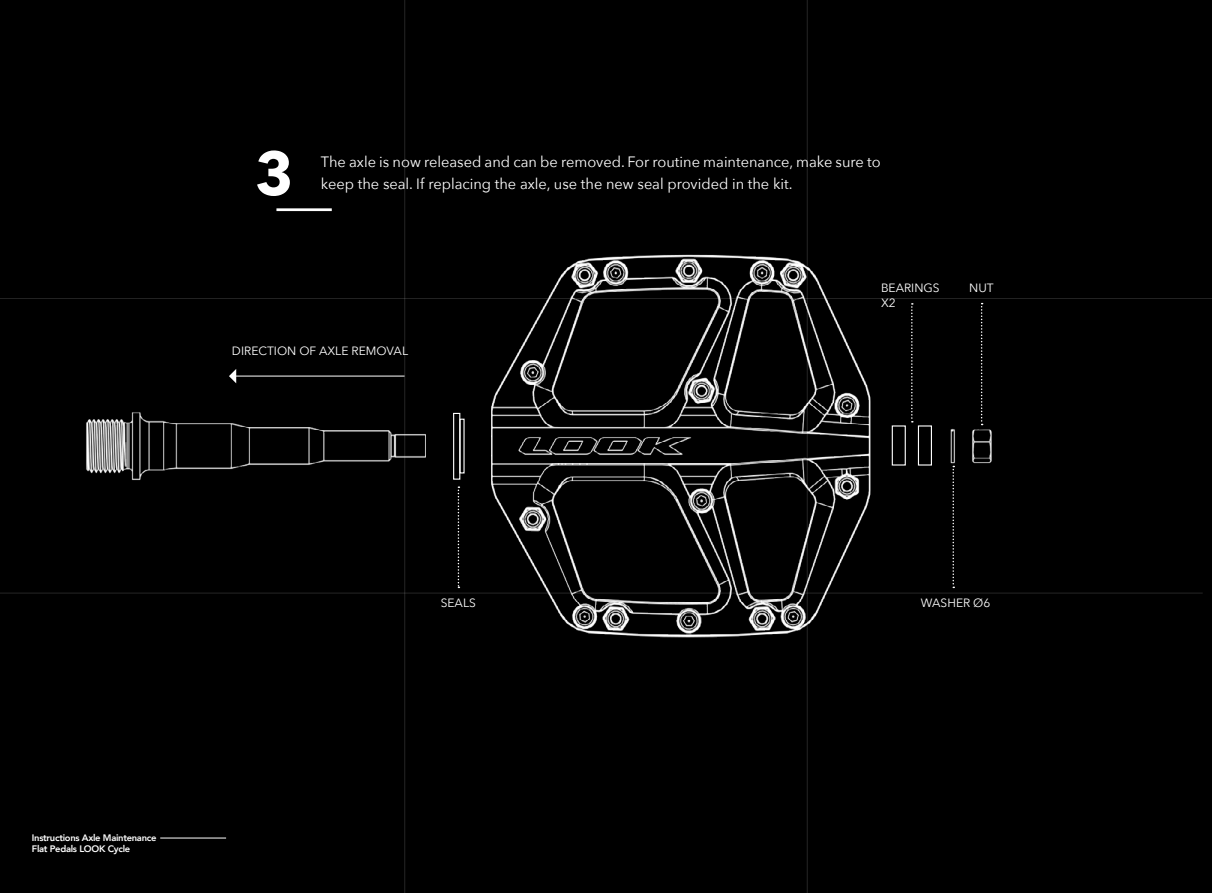
<style>
.page{position:relative;width:1212px;height:893px;background:#000}
.page>*{position:absolute;margin:0;border:0;box-sizing:border-box;transform-origin:0 0}
.t1{font:700 61.05px "Avenir Next";color:#fff}
.t2{font:15px/22.5px "Avenir Next";color:#fff}
.t3{font:12px "Avenir Next";color:#fff}
.t4{font:800 9.45px/11.2px "Avenir";letter-spacing:-.03em;color:#fff}
</style>
<div class="page">
<img style="left:491px;top:254px;width:398px;height:384px">
<hr style="left:276px;top:208px;width:56px;height:3px;background:#fff">
<hr style="left:0;top:298px;width:1212px;height:1px;background:#fff">
<hr style="left:0;top:593px;width:1203px;height:1px;background:#fff">
<hr style="left:807px;top:0;width:1px;height:893px;background:#fff">
<hr style="left:404px;top:0;width:1px;height:893px;background:#fff">
<svg style="left:952px;top:510px;width:2px;height:78px"></svg>
<svg style="left:981px;top:303px;width:1px;height:78px"></svg>
<img style="left:950px;top:382px;width:42px;height:127px">
<div style="left:918px;top:425px;width:14px;height:41px;border:1px solid #fff"></div>
<div style="left:892px;top:425px;width:14px;height:41px;border:1px solid #fff"></div>
<svg style="left:911px;top:303px;width:2px;height:119px"></svg>
<hr style="left:235px;top:376px;width:169px;height:1px;background:#fff">
<svg style="left:229px;top:369px;width:7px;height:14px"></svg>
<img style="left:86px;top:401px;width:340px;height:109px">
<div style="left:453px;top:413px;width:7px;height:67px;border:1px solid #fff"></div>
<div style="left:459px;top:419px;width:6px;height:54px;border:1px solid #fff"></div>
<svg style="left:458px;top:486px;width:1px;height:102px"></svg>
<hr style="left:160px;top:838px;width:66px;height:1px;background:#fff">
<h1 class="t1" style="left:255px;top:121px;width:40px">3</h1>
<p class="t2" style="left:321px;top:150px;width:561px">The axle is now released and can be removed. For routine maintenance, make sure to keep the seal. If replacing the axle, use the new seal provided in the kit.</p>
<p class="t3" style="left:881px;top:278px;width:60px">BEARINGS</p>
<p class="t3" style="left:969px;top:278px;width:26px">NUT</p>
<p class="t3" style="left:881px;top:292px;width:16px">X2</p>
<p class="t3" style="left:232px;top:340px;width:178px">DIRECTION OF AXLE REMOVAL</p>
<p class="t4" style="left:32px;top:832px;width:126px">Instructions Axle Maintenance<br>Flat Pedals LOOK Cycle</p>
<p class="t3" style="left:441px;top:592px;width:37px">SEALS</p>
<p class="t3" style="left:921px;top:592px;width:71px">WASHER Ø6</p>
</div>
